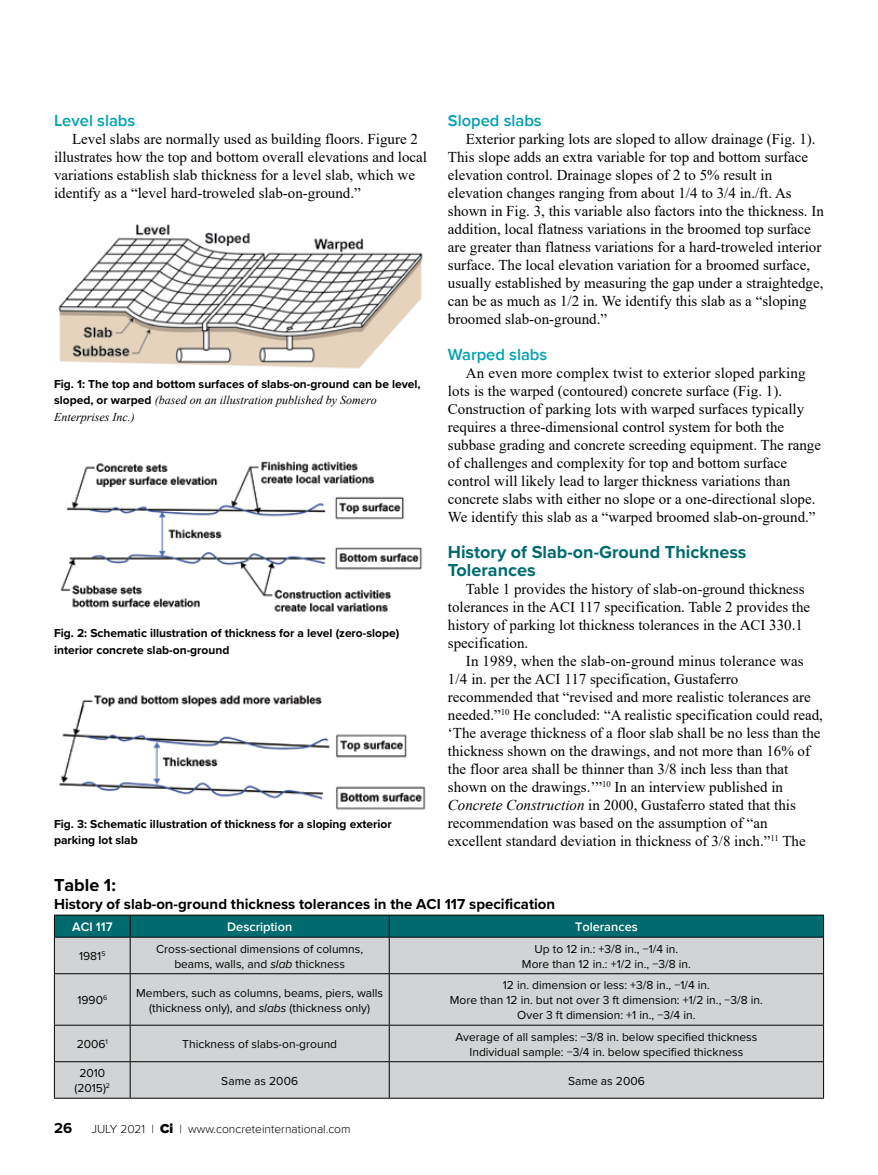
<style>
.page{position:relative;width:878px;height:1175px;background:#fff}
.page>*{position:absolute;margin:0;border:0;box-sizing:border-box;transform-origin:0 0}
.t1{font:700 18px/18px "Proxima Nova";color:#006b6e}
.t2{font:700 18px "Proxima Nova";color:#000}
.t3{font:600 16.5px "Proxima Nova";color:#00a0af}
.t4{font:15px/18px "Times New Roman";color:#000}
.t5{font:700 15px "Proxima Nova";color:#000}
.t6{font:600 12.75px "Proxima Nova";color:#fff}
.t7{font:12px/15px "Proxima Nova";color:#000;text-align:center}
.t8{font:700 12px/16.5px "Proxima Nova";color:#000}
.t9{font:italic 12px/16.5px "Times New Roman";color:#000}
.t10{font:300 12px "Proxima Nova";color:#000}
.s1{font-style:italic}
.s2{font-family:"Proxima Nova";font-weight:700;font-style:normal}
.s3{font-weight:900;font-size:13.5px}
</style>
<div class="page">
<img style="left:58px;top:224px;width:365px;height:145px">
<img style="left:60px;top:461px;width:362px;height:151px">
<img style="left:59px;top:695px;width:367px;height:115px">
<div style="left:55px;top:937px;width:768px;height:160px;background:#d1d3d4"></div>
<hr style="left:54px;top:914px;width:76px;height:1px;background:#000">
<hr style="left:130px;top:914px;width:259px;height:1px;background:#000">
<hr style="left:389px;top:914px;width:435px;height:1px;background:#000">
<div style="left:54px;top:915px;width:770px;height:21px;background:#006b6e"></div>
<hr style="left:54px;top:936px;width:76px;height:1px;background:#000">
<hr style="left:54px;top:937px;width:1px;height:36px;background:#000">
<hr style="left:130px;top:936px;width:259px;height:1px;background:#000">
<hr style="left:130px;top:937px;width:1px;height:36px;background:#000">
<hr style="left:389px;top:936px;width:435px;height:1px;background:#000">
<hr style="left:389px;top:937px;width:1px;height:36px;background:#000">
<hr style="left:823px;top:937px;width:1px;height:36px;background:#000">
<hr style="left:54px;top:973px;width:76px;height:1px;background:#000">
<hr style="left:54px;top:974px;width:1px;height:50px;background:#000">
<hr style="left:130px;top:973px;width:259px;height:1px;background:#000">
<hr style="left:130px;top:974px;width:1px;height:50px;background:#000">
<hr style="left:389px;top:973px;width:435px;height:1px;background:#000">
<hr style="left:389px;top:974px;width:1px;height:50px;background:#000">
<hr style="left:823px;top:974px;width:1px;height:50px;background:#000">
<hr style="left:54px;top:1024px;width:76px;height:1px;background:#000">
<hr style="left:54px;top:1025px;width:1px;height:36px;background:#000">
<hr style="left:130px;top:1024px;width:259px;height:1px;background:#000">
<hr style="left:130px;top:1025px;width:1px;height:36px;background:#000">
<hr style="left:389px;top:1024px;width:435px;height:1px;background:#000">
<hr style="left:389px;top:1025px;width:1px;height:36px;background:#000">
<hr style="left:823px;top:1025px;width:1px;height:36px;background:#000">
<hr style="left:54px;top:1061px;width:76px;height:1px;background:#000">
<hr style="left:54px;top:1062px;width:1px;height:35px;background:#000">
<hr style="left:130px;top:1061px;width:259px;height:1px;background:#000">
<hr style="left:130px;top:1062px;width:1px;height:35px;background:#000">
<hr style="left:389px;top:1061px;width:435px;height:1px;background:#000">
<hr style="left:389px;top:1062px;width:1px;height:35px;background:#000">
<hr style="left:823px;top:1062px;width:1px;height:35px;background:#000">
<hr style="left:54px;top:1097px;width:76px;height:1px;background:#000">
<hr style="left:130px;top:1097px;width:259px;height:1px;background:#000">
<hr style="left:389px;top:1097px;width:435px;height:1px;background:#000">
<p class="t3" style="left:448px;top:111px;width:95px">Sloped slabs</p>
<p class="t4" style="left:448px;top:129px;width:377px;text-indent:18px">Exterior parking lots are sloped to allow drainage (Fig. 1).<br>This slope adds an extra variable for top and bottom surface elevation control. Drainage slopes of 2 to 5% result in elevation changes ranging from about 1/4 to 3/4 in./ft. As shown in Fig. 3, this variable also factors into the thickness. In addition, local flatness variations in the broomed top surface are greater than flatness variations for a hard-troweled interior surface. The local elevation variation for a broomed surface, usually established by measuring the gap under a straightedge, can be as much as 1/2 in. We identify this slab as a “sloping broomed slab-on-ground.”</p>
<p class="t3" style="left:448px;top:345px;width:101px">Warped slabs</p>
<p class="t4" style="left:448px;top:363px;width:374px;text-indent:18px">An even more complex twist to exterior sloped parking lots is the warped (contoured) concrete surface (Fig. 1).<br>Construction of parking lots with warped surfaces typically requires a three-dimensional control system for both the subbase grading and concrete screeding equipment. The range of challenges and complexity for top and bottom surface control will likely lead to larger thickness variations than concrete slabs with either no slope or a one-directional slope.<br>We identify this slab as a “warped broomed slab-on-ground.”</p>
<p class="t1" style="left:448px;top:542px;width:300px">History of Slab-on-Ground Thickness<br>Tolerances</p>
<p class="t4" style="left:448px;top:579px;width:364px;text-indent:18px">Table 1 provides the history of slab-on-ground thickness tolerances in the ACI 117 specification. Table 2 provides the history of parking lot thickness tolerances in the ACI 330.1 specification.</p>
<p class="t4" style="left:448px;top:651px;width:376px;text-indent:18px">In 1989, when the slab-on-ground minus tolerance was 1/4 in. per the ACI 117 specification, Gustaferro recommended that “revised and more realistic tolerances are needed.”<sup>10</sup> He concluded: “A realistic specification could read, ‘The average thickness of a floor slab shall be no less than the thickness shown on the drawings, and not more than 16% of the floor area shall be thinner than 3/8 inch less than that shown on the drawings.’”<sup>10</sup> In an interview published in <span class="s1">Concrete Construction</span> in 2000, Gustaferro stated that this recommendation was based on the assumption of “an excellent standard deviation in thickness of 3/8 inch.”<sup>11</sup> The</p>
<p class="t3" style="left:54px;top:111px;width:83px">Level slabs</p>
<p class="t4" style="left:54px;top:129px;width:374px;text-indent:18px">Level slabs are normally used as building floors. Figure 2 illustrates how the top and bottom overall elevations and local variations establish slab thickness for a level slab, which we identify as a “level hard-troweled slab-on-ground.”</p>
<p class="t8" style="left:54px;top:375px;width:368px">Fig. 1: The top and bottom surfaces of slabs-on-ground can be level,</p>
<p class="t9" style="left:54px;top:392px;width:324px"><span class="s2">sloped, or warped</span> (based on an illustration published by Somero<br>Enterprises Inc.)</p>
<p class="t8" style="left:54px;top:625px;width:347px">Fig. 2: Schematic illustration of thickness for a level (zero-slope) interior concrete slab-on-ground</p>
<p class="t8" style="left:54px;top:815px;width:339px">Fig. 3: Schematic illustration of thickness for a sloping exterior parking lot slab</p>
<p class="t2" style="left:54px;top:871px;width:63px">Table 1:</p>
<p class="t5" style="left:54px;top:892px;width:502px">History of slab-on-ground thickness tolerances in the ACI 117 specification</p>
<p class="t6" style="left:72px;top:919px;width:42px">ACI 117</p>
<p class="t6" style="left:227px;top:919px;width:67px">Description</p>
<p class="t6" style="left:575px;top:919px;width:64px">Tolerances</p>
<p class="t7" style="left:79px;top:948px;width:28px">1981<sup>5</sup></p>
<p class="t7" style="left:156px;top:940px;width:209px">Cross-sectional dimensions of columns, beams, walls, and <span class="s1">slab</span> thickness</p>
<p class="t7" style="left:522px;top:940px;width:170px">Up to 12 in.: +3/8 in., −1/4 in.<br>More than 12 in.: +1/2 in., −3/8 in.</p>
<p class="t7" style="left:77px;top:992px;width:31px">1990<sup>6</sup></p>
<p class="t7" style="left:136px;top:984px;width:248px">Members, such as columns, beams, piers, walls (thickness only), and <span class="s1">slabs</span> (thickness only)</p>
<p class="t7" style="left:450px;top:977px;width:314px">12 in. dimension or less: +3/8 in., −1/4 in.<br>More than 12 in. but not over 3 ft dimension: +1/2 in., −3/8 in.<br>Over 3 ft dimension: +1 in., −3/4 in.</p>
<p class="t7" style="left:77px;top:1036px;width:33px">2006<sup>1</sup></p>
<p class="t7" style="left:182px;top:1036px;width:156px">Thickness of slabs-on-ground</p>
<p class="t7" style="left:455px;top:1028px;width:303px">Average of all samples: −3/8 in. below specified thickness<br>Individual sample: −3/4 in. below specified thickness</p>
<p class="t7" style="left:74px;top:1065px;width:37px">2010 (2015)<sup>2</sup></p>
<p class="t7" style="left:221px;top:1072px;width:78px">Same as 2006</p>
<p class="t7" style="left:568px;top:1072px;width:78px">Same as 2006</p>
<p class="t5" style="left:54px;top:1116px;width:20px">26</p>
<p class="t10" style="left:91px;top:1121px;width:261px">JULY 2021 | <span class="s3">Ci</span> | www.concreteinternational.com</p>
</div>
